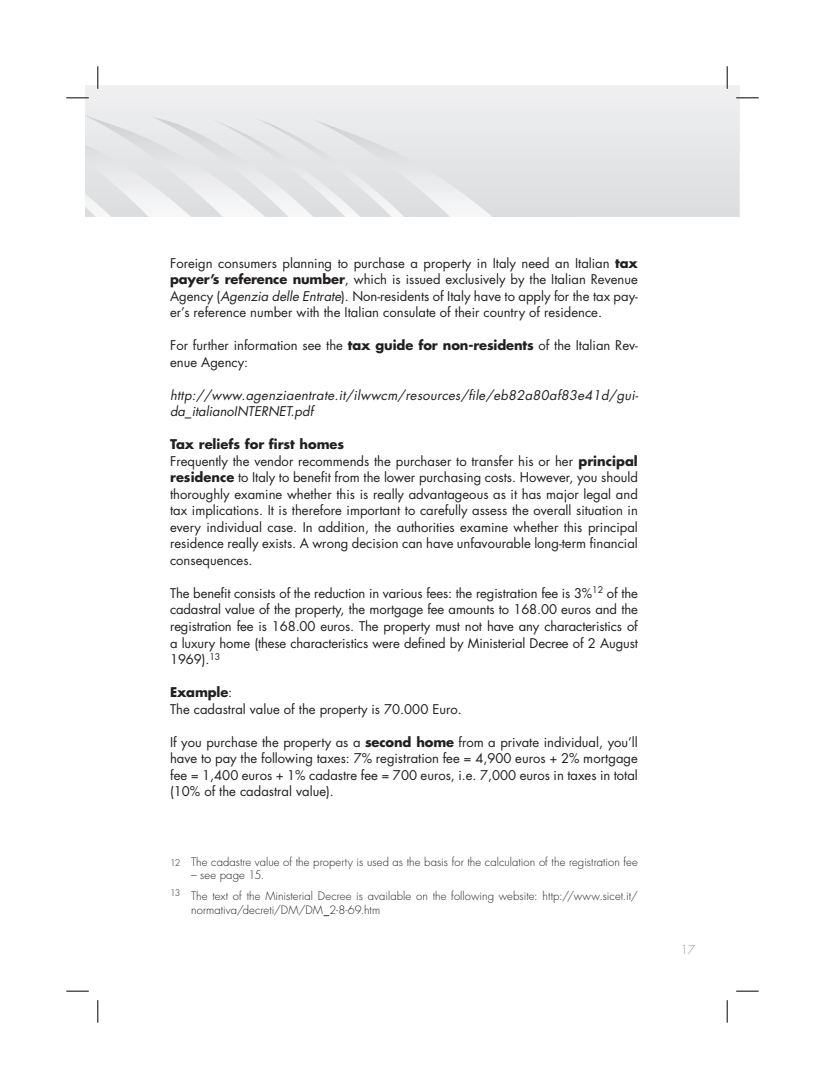
<style>
.page{position:relative;width:825px;height:1089px;background:#fff}
.page>*{position:absolute;margin:0;border:0;box-sizing:border-box;transform-origin:0 0}
.t1{font:13.05px/16.5px "Futura";color:#231f20;text-align:justify}
.t2{font:italic 13.05px/16.5px "Futura";letter-spacing:.02em;color:#231f20}
.t3{font:300 12px "Futura";color:#939598}
.t4{font:300 11.25px/21px "Futura";letter-spacing:.01em;color:#231f20}
.s1{font-weight:700}
.s2{font-style:italic}
.s3{font-size:9px}
</style>
<div class="page">
<svg style="left:603px;top:85px;width:137px;height:132px"></svg>
<div style="left:603px;top:118px;width:100px;height:99px;background:#e3e4e6"></div>
<hr style="left:736px;top:97px;width:23px;height:2px;background:#fff">
<hr style="left:726px;top:66px;width:2px;height:23px;background:#fff">
<svg style="left:736px;top:98px;width:23px;height:1px"></svg>
<svg style="left:66px;top:990px;width:23px;height:1px"></svg>
<svg style="left:736px;top:990px;width:23px;height:1px"></svg>
<svg style="left:66px;top:66px;width:537px;height:151px"></svg>
<svg style="left:98px;top:1000px;width:1px;height:22px"></svg>
<svg style="left:727px;top:66px;width:1px;height:23px"></svg>
<svg style="left:727px;top:1000px;width:1px;height:22px"></svg>
<p class="t1" style="left:170px;top:256px;width:469px">Foreign consumers planning to purchase a property in Italy need an Italian <span class="s1">tax payer’s reference number</span>, which is issued exclusively by the Italian Revenue Agency (<span class="s2">Agenzia delle Entrate</span>). Non-residents of Italy have to apply for the tax pay&shy;er’s reference number with the Italian consulate of their country of residence.</p>
<p class="t1" style="left:170px;top:338px;width:469px">For further information see the <span class="s1">tax guide for non-residents</span> of the Italian Rev&shy;enue Agency:</p>
<p class="t2" style="left:170px;top:388px;width:470px">http://www.agenziaentrate.it/ilwwcm/resources/file/eb82a80af83e41d/gui&shy;da_italianoINTERNET.pdf</p>
<p class="t1" style="left:170px;top:437px;width:469px;text-align:left"><span class="s1">Tax reliefs for first homes<br></span>Frequently the vendor recommends the purchaser to transfer his or her <span class="s1">principal residence</span> to Italy to benefit from the lower purchasing costs. However, you should thoroughly examine whether this is really advantageous as it has major legal and tax implications. It is therefore important to carefully assess the overall situation in every individual case. In addition, the authorities examine whether this principal residence really exists. A wrong decision can have unfavourable long-term financial consequences.</p>
<p class="t1" style="left:170px;top:586px;width:469px">The benefit consists of the reduction in various fees: the registration fee is 3%<sup>12</sup> of the cadastral value of the property, the mortgage fee amounts to 168.00 euros and the registration fee is 168.00 euros. The property must not have any characteristics of a luxury home (these characteristics were defined by Ministerial Decree of 2 August 1969).<sup>13</sup></p>
<p class="t1" style="left:170px;top:685px;width:293px"><span class="s1">Example</span>:<br>The cadastral value of the property is 70.000 Euro.</p>
<p class="t1" style="left:170px;top:734px;width:469px">If you purchase the property as a <span class="s1">second home</span> from a private individual, you’ll have to pay the following taxes: 7% registration fee = 4,900 euros + 2% mortgage fee = 1,400 euros + 1% cadastre fee = 700 euros, i.e. 7,000 euros in taxes in total (10% of the cadastral value).</p>
<p class="t4" style="left:170px;top:852px;width:469px"><span class="s3">12</span> The cadastre value of the property is used as the basis for the calculation of the registration fee</p>
<p class="t4" style="left:170px;top:865px;width:469px;text-indent:21px">– see page 15.<br><sup>13</sup> The text of the Ministerial Decree is available on the following website: http://www.sicet.it/</p>
<p class="t4" style="left:191px;top:900px;width:191px">normativa/decreti/DM/DM_2-8-69.htm</p>
<p class="t3" style="left:680px;top:944px;width:16px">17</p>
</div>
